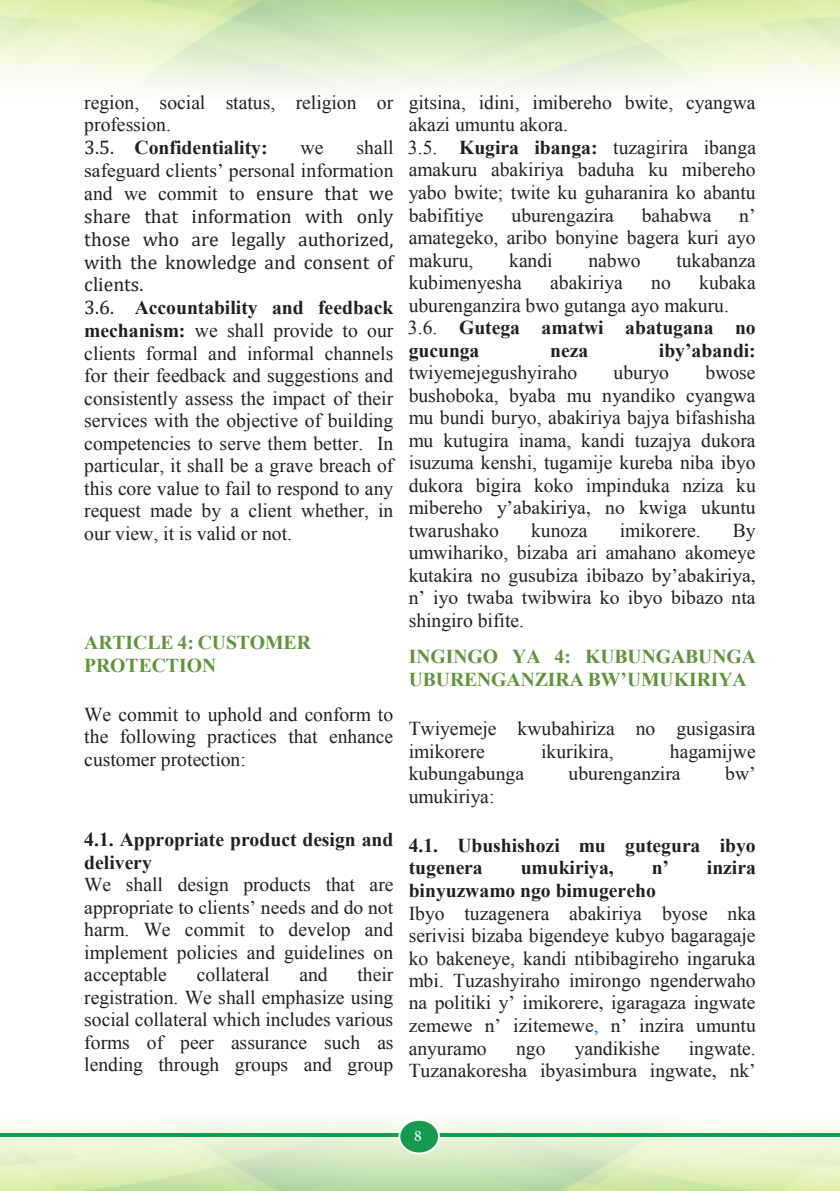
<style>
.page{position:relative;width:840px;height:1191px;background:#fff}
.page>*{position:absolute;margin:0;border:0;box-sizing:border-box;transform-origin:0 0}
.t1{font:19.6px/22.6px "Times New Roman";color:#231f20}
.t2{font:700 19.6px/22.4px "Times New Roman";color:#231f20}
.t3{font:700 19.6px/22.6px "Times New Roman";color:#5e943b}
.t4{font:16px "Minion Pro";color:#fff}
.s1{font-family:"Cambria"}
.s2{font-weight:700}
.s3{color:#0070c0}
</style>
<div class="page">
<hr style="left:0;top:1133px;width:839px;height:4px;background:#159a4f">
<div style="left:399px;top:1119px;width:40px;height:34px;background:#159a4f;border-radius:50%"></div>
<div style="left:398px;top:1118px;width:42px;height:36px;border:2px solid #fff;border-radius:50%"></div>
<p class="t1" style="left:84px;top:91px;width:310px">region, social status, religion or profession.<br><span class="s1">3.5.</span> <span class="s2">Confidentiality:</span></p>
<p class="t1" style="left:408px;top:91px;width:349px">gitsina, idini, imibereho bwite, cyangwa akazi umuntu akora.<br>3.5. <span class="s2">Kugira ibanga:</span> tuzagirira ibanga amakuru abakiriya baduha ku mibereho yabo bwite; twite ku guharanira ko abantu babifitiye</p>
<p class="t1" style="left:84px;top:136px;width:311px;text-indent:272px">shall safeguard clients’ personal information and we commit to <span class="s1">ensure that we share that information with only those who are legally authorized, with the knowledge and consent of clients.<br>3.6.</span> <span class="s2">Accountability and feedback mechanism:</span> we shall provide to our clients formal and informal channels for their feedback and suggestions and consistently assess the impact of their services with the objective of building competencies to serve them better. In particular, it shall be a grave breach of this core value to fail to respond to any request made by a client whether, in our view, it is valid or not.</p>
<p class="t1" style="left:300px;top:136px;width:24px">we</p>
<p class="t1" style="left:511px;top:203px;width:104px">uburengazira</p>
<p class="t1" style="left:641px;top:203px;width:71px">bahabwa</p>
<p class="t1" style="left:408px;top:203px;width:348px;text-align:justify;text-indent:330px">n’ amategeko, aribo bonyine bagera kuri ayo makuru,</p>
<p class="t1" style="left:509px;top:248px;width:45px">kandi</p>
<p class="t1" style="left:588px;top:248px;width:54px">nabwo</p>
<p class="t1" style="left:676px;top:248px;width:81px">tukabanza</p>
<p class="t1" style="left:408px;top:271px;width:115px">kubimenyesha</p>
<p class="t1" style="left:550px;top:271px;width:74px">abakiriya</p>
<p class="t1" style="left:651px;top:271px;width:21px">no</p>
<p class="t1" style="left:408px;top:271px;width:349px;text-indent:291px">kubaka uburenganzira bwo gutanga ayo makuru.<br>3.6. <span class="s2">Gutega amatwi abatugana no gucunga</span></p>
<p class="t2" style="left:550px;top:338px;width:40px">neza</p>
<p class="t2" style="left:658px;top:338px;width:98px">iby’abandi:</p>
<p class="t1" style="left:408px;top:361px;width:170px">twiyemejegushyiraho</p>
<p class="t1" style="left:613px;top:361px;width:57px">uburyo</p>
<p class="t1" style="left:408px;top:361px;width:348px;text-align:justify;text-indent:297px">bwose bushoboka, byaba mu nyandiko cyangwa mu bundi buryo, abakiriya bajya bifashisha mu kutugira inama, kandi tuzajya dukora isuzuma kenshi, tugamije kureba niba ibyo dukora bigira koko impinduka nziza ku mibereho y’abakiriya, no kwiga ukuntu twarushako</p>
<p class="t1" style="left:531px;top:518px;width:58px">kunoza</p>
<p class="t1" style="left:619px;top:518px;width:83px">imikorere.</p>
<p class="t1" style="left:408px;top:518px;width:348px;text-align:justify;text-indent:324px">By umwihariko, bizaba ari amahano akomeye kutakira no gusubiza ibibazo by’abakiriya, n’ iyo twaba twibwira ko ibyo bibazo nta shingiro bifite.</p>
<p class="t3" style="left:408px;top:645px;width:349px">INGINGO YA 4: KUBUNGABUNGA<br>UBURENGANZIRA BW’UMUKIRIYA</p>
<p class="t1" style="left:408px;top:717px;width:348px">Twiyemeje kwubahiriza no gusigasira imikorere</p>
<p class="t3" style="left:84px;top:631px;width:228px">ARTICLE 4: CUSTOMER<br>PROTECTION</p>
<p class="t1" style="left:84px;top:703px;width:310px;text-align:justify">We commit to uphold and conform to the following practices that enhance customer protection:</p>
<p class="t1" style="left:541px;top:739px;width:74px">ikurikira,</p>
<p class="t1" style="left:669px;top:739px;width:87px">hagamijwe</p>
<p class="t1" style="left:408px;top:761px;width:117px">kubungabunga</p>
<p class="t1" style="left:568px;top:761px;width:113px">uburenganzira</p>
<p class="t1" style="left:724px;top:761px;width:32px">bw’</p>
<p class="t1" style="left:408px;top:784px;width:87px">umukiriya:</p>
<p class="t2" style="left:408px;top:833px;width:348px">4.1. Ubushishozi mu gutegura ibyo tugenera</p>
<p class="t2" style="left:84px;top:828px;width:310px">4.1. Appropriate product design and</p>
<p class="t2" style="left:84px;top:850px;width:69px">delivery</p>
<p class="t1" style="left:59px;top:873px;width:336px">a) We shall design products that are</p>
<p class="t1" style="left:84px;top:895px;width:310px">appropriate to clients’ needs and do not</p>
<p class="t1" style="left:84px;top:918px;width:310px">harm. We commit to develop and</p>
<p class="t1" style="left:84px;top:940px;width:310px">implement policies and guidelines on</p>
<p class="t1" style="left:84px;top:963px;width:84px">acceptable</p>
<p class="t1" style="left:197px;top:963px;width:74px">collateral</p>
<p class="t1" style="left:299px;top:963px;width:30px">and</p>
<p class="t2" style="left:520px;top:856px;width:95px">umukiriya,</p>
<p class="t2" style="left:651px;top:856px;width:19px">n’</p>
<p class="t2" style="left:706px;top:856px;width:50px">inzira</p>
<p class="t2" style="left:408px;top:878px;width:248px">binyuzwamo ngo bimugereho</p>
<p class="t1" style="left:383px;top:901px;width:374px">a) Ibyo tuzagenera abakiriya byose nka</p>
<p class="t1" style="left:408px;top:924px;width:348px">serivisi bizaba bigendeye kubyo bagaragaje</p>
<p class="t1" style="left:408px;top:946px;width:348px">ko bakeneye, kandi ntibibagireho ingaruka</p>
<p class="t1" style="left:408px;top:968px;width:348px">mbi. Tuzashyiraho imirongo ngenderwaho</p>
<p class="t1" style="left:408px;top:991px;width:348px">na politiki y’ imikorere, igaragaza ingwate</p>
<p class="t1" style="left:408px;top:1013px;width:348px">zemewe n’ izitemewe<span class="s3">,</span> n’ inzira umuntu</p>
<p class="t1" style="left:408px;top:1036px;width:80px">anyuramo</p>
<p class="t1" style="left:515px;top:1036px;width:31px">ngo</p>
<p class="t1" style="left:574px;top:1036px;width:86px">yandikishe</p>
<p class="t1" style="left:84px;top:963px;width:310px;text-align:justify;text-indent:273px">their registration. We shall emphasize using social collateral which includes various forms of peer assurance such as lending through groups and group</p>
<p class="t1" style="left:408px;top:1036px;width:348px;text-align:right">ingwate.<br>Tuzanakoresha ibyasimbura ingwate, nk’</p>
<p class="t4" style="left:414px;top:1124px;width:9px">8</p>
</div>
